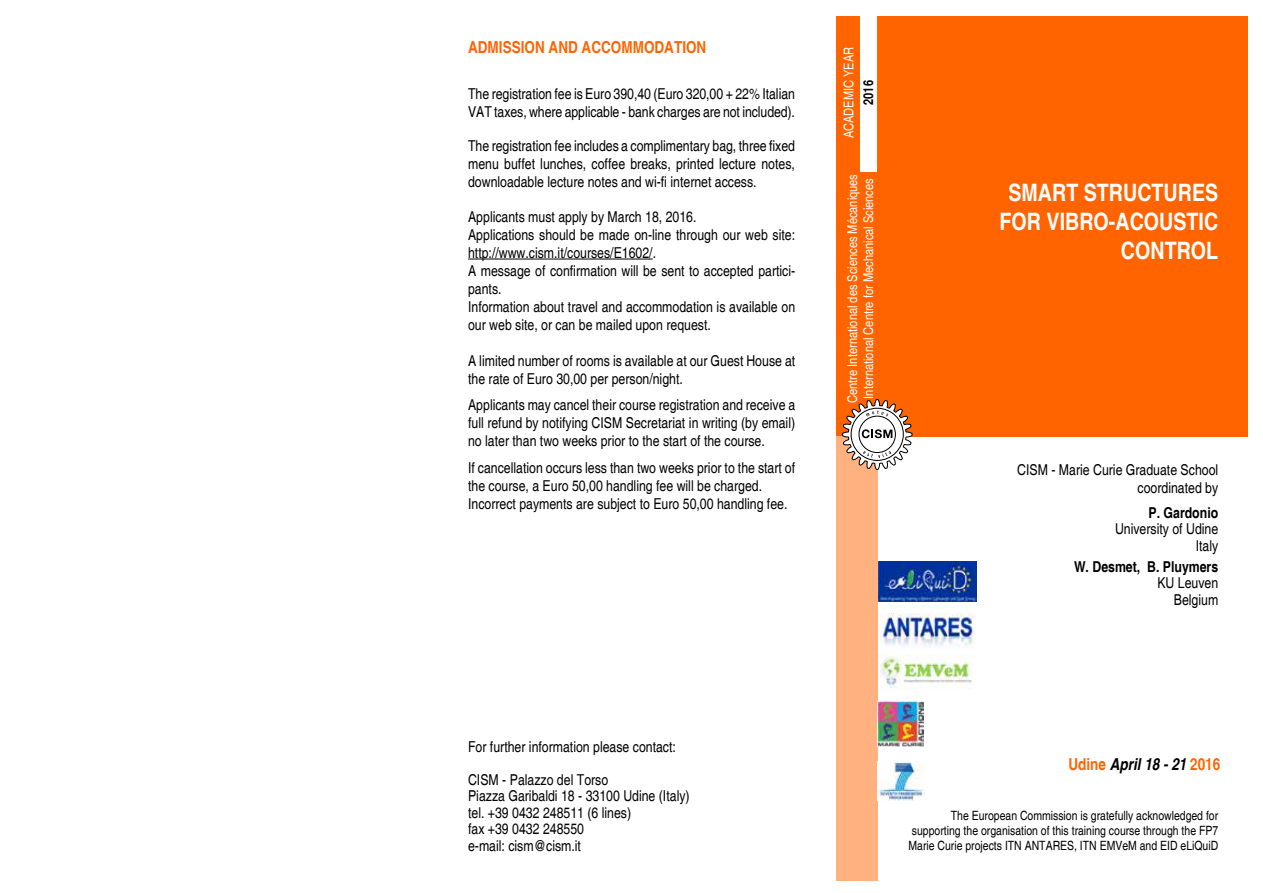
<style>
.page{position:relative;width:1263px;height:893px;background:#fff}
.page>*{position:absolute;margin:0;border:0;box-sizing:border-box;transform-origin:0 0}
.t1{font:700 condensed 24px/28.8px "Helvetica";color:#fff;text-align:right}
.t2{font:700 condensed 16.5px "Helvetica";color:#ff6400}
.t3{font:italic 700 condensed 16.5px "Helvetica";color:#000}
.t4{font:condensed 15px/18px "Helvetica";color:#000}
.t5{font:700 condensed 15px "Helvetica";color:#000}
.t6{font:condensed 13.5px/16.2px "Helvetica";color:#fff;text-align:center}
.t7{font:700 condensed 13.5px "Helvetica";color:#000}
.t8{font:condensed 12.75px/15px "Helvetica";color:#000;text-align:justify}
.s1{font-style:normal;color:#ff6400}
</style>
<div class="page">
<div style="left:837px;top:16px;width:411px;height:421px;background:#ff6400"></div>
<hr style="left:468px;top:259px;width:185px;height:1px;background:#000">
<div style="left:836px;top:436px;width:41px;height:445px;background:#ffb180"></div>
<div style="left:860px;top:0;width:16px;height:172px;background:#fff"></div>
<img style="left:878px;top:613px;width:97px;height:34px">
<img style="left:878px;top:655px;width:94px;height:34px">
<img style="left:877px;top:702px;width:46px;height:44px">
<img style="left:877px;top:762px;width:47px;height:38px">
<img style="left:879px;top:561px;width:98px;height:41px">
<svg style="left:842px;top:399px;width:71px;height:72px"></svg>
<p class="t2" style="left:468px;top:37px;width:240px">ADMISSION AND ACCOMMODATION</p>
<p class="t4" style="left:468px;top:84px;width:328px">The registration fee is Euro 390,40 (Euro 320,00 + 22% Italian<br>VAT taxes, where applicable - bank charges are not included).</p>
<p class="t4" style="left:468px;top:137px;width:328px;text-align:justify">The registration fee includes a complimentary bag, three fixed menu buffet lunches, coffee breaks, printed lecture notes, downloadable lecture notes and wi-fi internet access.</p>
<p class="t4" style="left:468px;top:207px;width:329px">Applicants must apply by March 18, 2016.<br>Applications should be made on-line through our web site: http://www.cism.it/courses/E1602/.<br>A message of confirmation will be sent to accepted partici&shy;pants.<br>Information about travel and accommodation is available on our web site, or can be mailed upon request.</p>
<p class="t4" style="left:468px;top:351px;width:329px">A limited number of rooms is available at our Guest House at the rate of Euro 30,00 per person/night.</p>
<p class="t4" style="left:468px;top:396px;width:329px;text-align:justify">Applicants may cancel their course registration and receive a full refund by notifying CISM Secretariat in writing (by email) no later than two weeks prior to the start of the course.</p>
<p class="t4" style="left:468px;top:458px;width:329px">If cancellation occurs less than two weeks prior to the start of the course, a Euro 50,00 handling fee will be charged.<br>Incorrect payments are subject to Euro 50,00 handling fee.</p>
<p class="t6" style="left:841px;top:138px;width:93px;rotate:-90deg">ACADEMIC YEAR</p>
<p class="t7" style="left:860px;top:105px;width:26px;rotate:-90deg">2016</p>
<p class="t6" style="left:844px;top:403px;width:230px;rotate:-90deg">Centre International des Sciences Mécaniques<br>International Centre for Mechanical Sciences</p>
<h1 class="t1" style="left:999px;top:179px;width:220px">SMART STRUCTURES<br>FOR VIBRO-ACOUSTIC<br>CONTROL</h1>
<p class="t4" style="left:1017px;top:461px;width:202px;text-align:right">CISM - Marie Curie Graduate School coordinated by</p>
<p class="t5" style="left:1148px;top:504px;width:71px">P. Gardonio</p>
<p class="t4" style="left:1115px;top:521px;width:105px;line-height:16.5px;text-align:right">University of Udine<br>Italy</p>
<p class="t5" style="left:1074px;top:557px;width:146px">W. Desmet, B. Pluymers</p>
<p class="t4" style="left:1157px;top:575px;width:62px;line-height:16.5px;text-align:right">KU Leuven<br>Belgium</p>
<p class="t4" style="left:468px;top:737px;width:209px">For further information please contact:</p>
<p class="t4" style="left:468px;top:771px;width:223px;line-height:16.5px">CISM - Palazzo del Torso<br>Piazza Garibaldi 18 - 33100 Udine (Italy) tel. +39 0432 248511 (6 lines)<br>fax +39 0432 248550<br>e-mail: cism@cism.it</p>
<p class="t3" style="left:1068px;top:754px;width:153px"><span class="s1">Udine</span> April 18 - 21 <span class="s1">2016</span></p>
<p class="t8" style="left:908px;top:808px;width:311px;text-indent:42px">The European Commission is gratefully acknowledged for supporting the organisation of this training course through the FP7<br>Marie Curie projects ITN ANTARES, ITN EMVeM and EID eLiQuiD</p>
</div>
